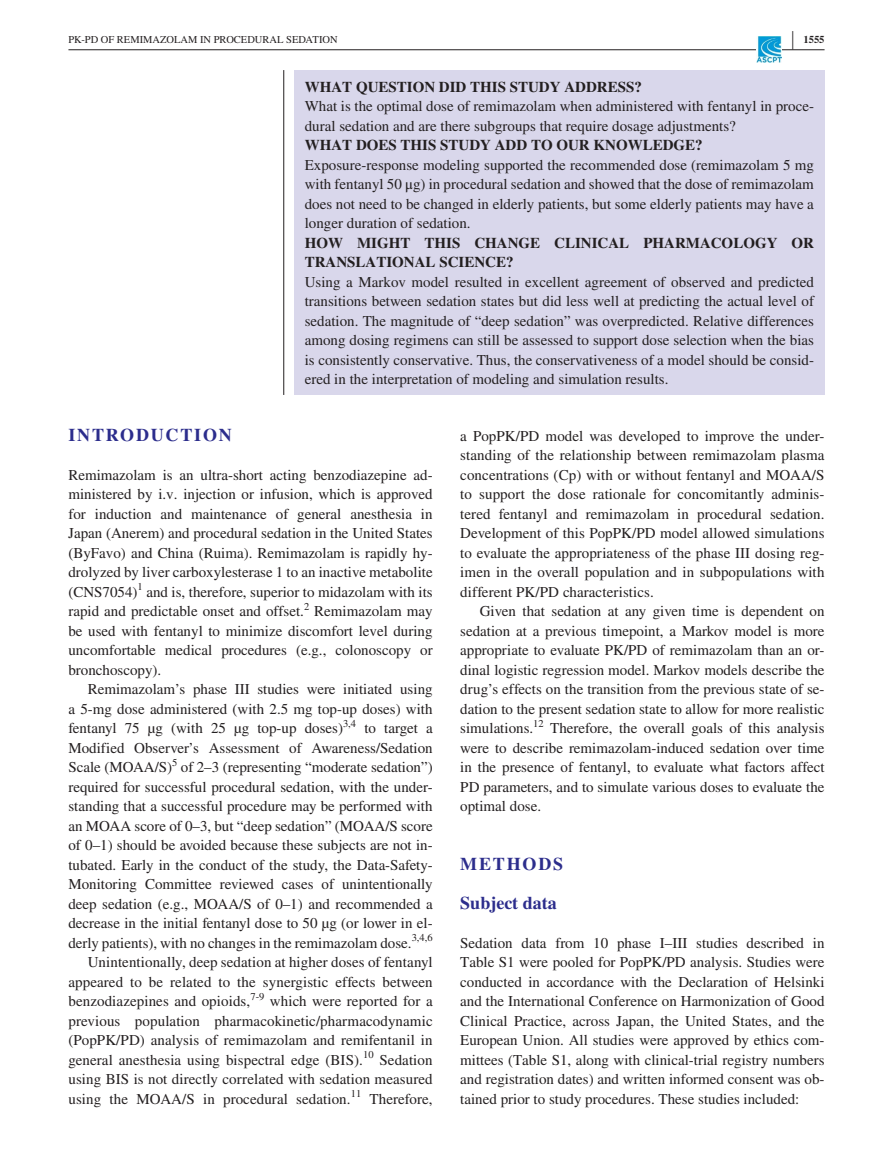
<style>
.page{position:relative;width:893px;height:1174px;background:#fff}
.page>*{position:absolute;margin:0;border:0;box-sizing:border-box;transform-origin:0 0}
.t1{font:700 25.95px "STIX";color:#231f20;scale:.36 1}
.t2{font:700 18px/39px "STIX";color:#2c2d8c}
.t3{font:700 18px "STIX";letter-spacing:.1em;color:#2c2d8c}
.t4{font:15px/19.5px "STIX";color:#231f20;text-align:justify}
.t5{font:700 15px/19.5px "STIX";color:#231f20}
.t6{font:10.5px "STIX";color:#231f20}
.t7{font:700 10.5px "STIX";color:#231f20}
</style>
<div class="page">
<hr style="left:68px;top:49px;width:756px;height:1px;background:#231f20">
<img style="left:756px;top:37px;width:26px;height:25px">
<div style="left:294px;top:70px;width:530px;height:325px;background:#d9d7eb"></div>
<hr style="left:283px;top:70px;width:1px;height:325px;background:#231f20">
<h1 class="t1" style="left:792px;top:25px;width:7px">|</h1>
<p class="t6" style="left:68px;top:32px;width:271px">PK-PD OF REMIMAZOLAM IN PROCEDURAL SEDATION</p>
<p class="t7" style="left:803px;top:33px;width:22px">1555</p>
<p class="t5" style="left:305px;top:77px;width:339px">WHAT QUESTION DID THIS STUDY ADDRESS?</p>
<p class="t4" style="left:305px;top:98px;width:511px">What is the optimal dose of remimazolam when administered with fentanyl in proce&shy;dural sedation and are there subgroups that require dosage adjustments?</p>
<p class="t5" style="left:305px;top:135px;width:399px">WHAT DOES THIS STUDY ADD TO OUR KNOWLEDGE?</p>
<p class="t4" style="left:305px;top:156px;width:511px">Exposure-response modeling supported the recommended dose (remimazolam 5 mg with fentanyl 50 μg) in procedural sedation and showed that the dose of remimazolam does not need to be changed in elderly patients, but some elderly patients may have a longer duration of sedation.</p>
<p class="t5" style="left:305px;top:233px;width:511px">HOW MIGHT THIS CHANGE CLINICAL PHARMACOLOGY OR<br>TRANSLATIONAL SCIENCE?</p>
<p class="t4" style="left:305px;top:273px;width:511px">Using a Markov model resulted in excellent agreement of observed and predicted transitions between sedation states but did less well at predicting the actual level of sedation. The magnitude of “deep sedation” was overpredicted. Relative differences among dosing regimens can still be assessed to support dose selection when the bias is consistently conservative. Thus, the conservativeness of a model should be consid&shy;ered in the interpretation of modeling and simulation results.</p>
<p class="t3" style="left:68px;top:424px;width:165px">INTRODUCTION</p>
<p class="t4" style="left:68px;top:466px;width:366px">Remimazolam is an ultra-short acting benzodiazepine ad&shy;ministered by i.v. injection or infusion, which is approved for induction and maintenance of general anesthesia in Japan (Anerem) and procedural sedation in the United States (ByFavo) and China (Ruima). Remimazolam is rapidly hy&shy;drolyzed by liver carboxylesterase 1 to an inactive metabolite (CNS7054)</p>
<p class="t6" style="left:138px;top:579px;width:7px">1</p>
<p class="t4" style="left:68px;top:583px;width:366px;text-indent:78px">and is, therefore, superior to midazolam with its rapid and predictable onset and offset.</p>
<p class="t6" style="left:304px;top:599px;width:7px">2</p>
<p class="t4" style="left:68px;top:602px;width:366px;text-indent:246px">Remimazolam may be used with fentanyl to minimize discomfort level during uncomfortable medical procedures (e.g., colonoscopy or bronchoscopy).</p>
<p class="t4" style="left:68px;top:680px;width:366px;text-indent:20px">Remimazolam’s phase III studies were initiated using a 5-mg dose administered (with 2.5 mg top-up doses) with fentanyl 75 µg (with 25 µg top-up doses)</p>
<p class="t6" style="left:343px;top:716px;width:15px">3,4</p>
<p class="t4" style="left:68px;top:719px;width:366px;text-indent:296px">to target a Modified Observer’s Assessment of Awareness/Sedation Scale (MOAA/S)</p>
<p class="t6" style="left:172px;top:755px;width:7px">5</p>
<p class="t4" style="left:68px;top:758px;width:366px;text-indent:112px">of 2–3 (representing “moderate sedation”) required for successful procedural sedation, with the under&shy;standing that a successful procedure may be performed with an MOAA score of 0–3, but “deep sedation” (MOAA/S score of 0–1) should be avoided because these subjects are not in&shy;tubated. Early in the conduct of the study, the Data-Safety-Monitoring Committee reviewed cases of unintentionally deep sedation (e.g., MOAA/S of 0–1) and recommended a decrease in the initial fentanyl dose to 50 µg (or lower in el&shy;derly patients), with no changes in the remimazolam dose.</p>
<p class="t6" style="left:412px;top:930px;width:22px">3,4,6</p>
<p class="t4" style="left:68px;top:953px;width:366px;text-indent:20px">Unintentionally, deep sedation at higher doses of fentanyl appeared to be related to the synergistic effects between benzodiazepines and opioids,</p>
<p class="t6" style="left:250px;top:989px;width:16px">7-9</p>
<p class="t4" style="left:68px;top:992px;width:366px;text-indent:201px">which were reported for a previous population pharmacokinetic/pharmacodynamic (PopPK/PD) analysis of remimazolam and remifentanil in general anesthesia using bispectral edge (BIS).</p>
<p class="t6" style="left:363px;top:1047px;width:12px">10</p>
<p class="t4" style="left:68px;top:1051px;width:366px;text-indent:311px">Sedation using BIS is not directly correlated with sedation measured using the MOAA/S in procedural sedation.</p>
<p class="t6" style="left:351px;top:1086px;width:12px">11</p>
<p class="t4" style="left:369px;top:1090px;width:65px">Therefore,</p>
<p class="t4" style="left:460px;top:427px;width:366px">a PopPK/PD model was developed to improve the under&shy;standing of the relationship between remimazolam plasma concentrations (Cp) with or without fentanyl and MOAA/S to support the dose rationale for concomitantly adminis&shy;tered fentanyl and remimazolam in procedural sedation.<br>Development of this PopPK/PD model allowed simulations to evaluate the appropriateness of the phase III dosing reg&shy;imen in the overall population and in subpopulations with different PK/PD characteristics.</p>
<p class="t4" style="left:460px;top:602px;width:366px;text-indent:20px">Given that sedation at any given time is dependent on sedation at a previous timepoint, a Markov model is more appropriate to evaluate PK/PD of remimazolam than an or&shy;dinal logistic regression model. Markov models describe the drug’s effects on the transition from the previous state of se&shy;dation to the present sedation state to allow for more realistic simulations.<sup>12</sup> Therefore, the overall goals of this analysis were to describe remimazolam-induced sedation over time in the presence of fentanyl, to evaluate what factors affect PD parameters, and to simulate various doses to evaluate the optimal dose.</p>
<p class="t2" style="left:460px;top:844px;width:104px">METHODS<br>Subject data</p>
<p class="t4" style="left:460px;top:934px;width:366px">Sedation data from 10 phase I–III studies described in Table S1 were pooled for PopPK/PD analysis. Studies were conducted in accordance with the Declaration of Helsinki and the International Conference on Harmonization of Good Clinical Practice, across Japan, the United States, and the European Union. All studies were approved by ethics com&shy;mittees (Table S1, along with clinical-trial registry numbers and registration dates) and written informed consent was ob&shy;tained prior to study procedures. These studies included:</p>
</div>
